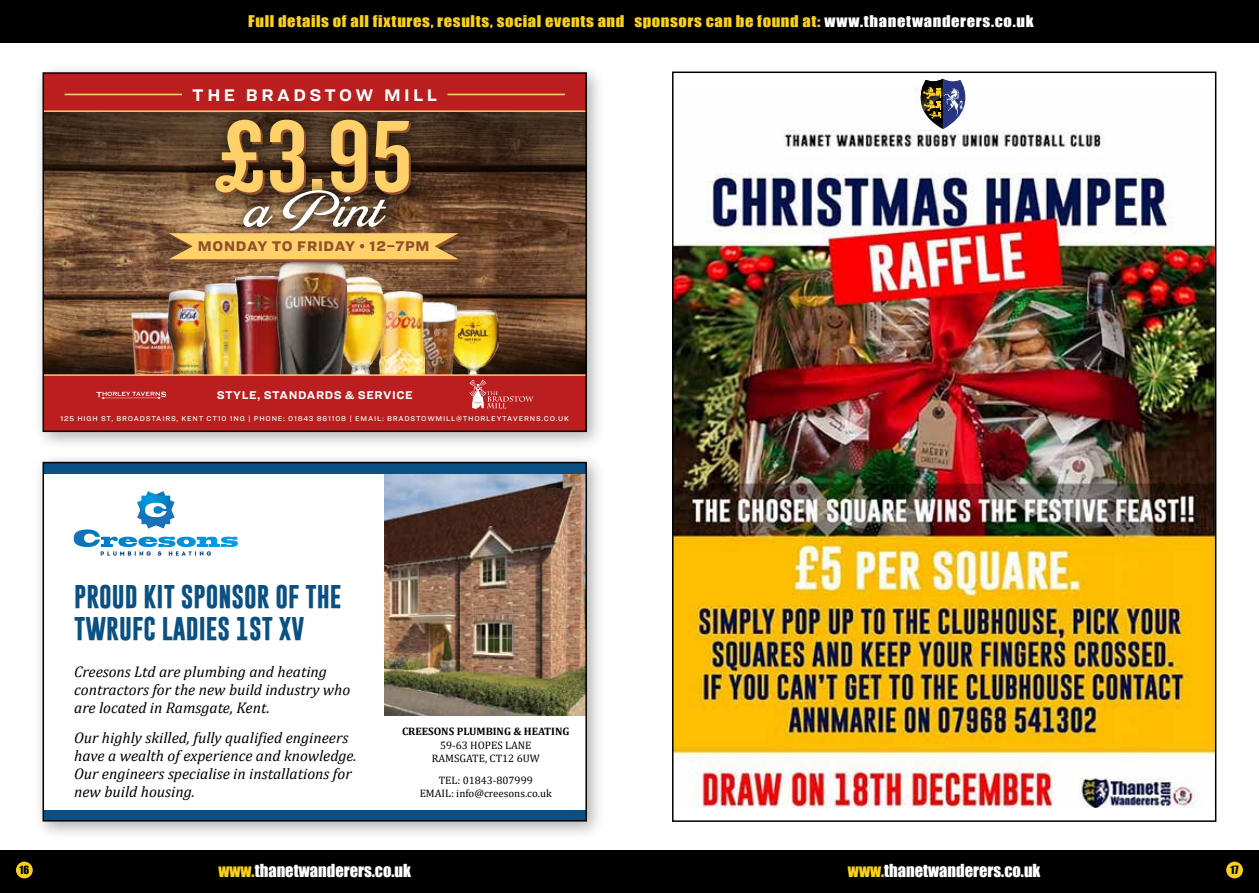
<style>
.page{position:relative;width:1259px;height:893px;background:#fff}
.page>*{position:absolute;margin:0;border:0;box-sizing:border-box;transform-origin:0 0}
.t1{font:105.45px "Knockout HTF48 Featherweight";color:#fed16b;scale:1.13 1}
.t2{font:54px "Brand Pro";color:#fff;scale:1.13 1}
.t3{font:700 23.7px/31.7px "Gobold";color:#0a5083}
.t4{font:700 17.4px "Ringside";letter-spacing:.2em;color:#fff}
.t5{font:16.5px "Impact";color:#fff}
.t6{font:italic 15.45px/18px "Cambria";color:#000}
.t7{font:14.85px "Impact";letter-spacing:.035em;color:#fbd01d;scale:1.11 1}
.t8{font:900 14.55px "Ringside";letter-spacing:.05em;color:#924f2c}
.t9{font:700 11.7px "Ringside";letter-spacing:.05em;color:#fff}
.t10{font:10.8px/13.4px "Cambria";color:#000;text-align:center}
.t11{font:700 10.8px "Cambria";color:#000}
.t12{font:10.5px "Impact";color:#000}
.t13{font:500 7.2px "Ringside";letter-spacing:.11em;color:#fff}
.s1{color:#fff}
.s2{color:#fbd01d}
</style>
<div class="page">
<div style="left:33px;top:62px;width:573px;height:389px;background:#000;opacity:.31"></div>
<img style="left:46px;top:219px;width:538px;height:118px">
<svg style="left:46px;top:112px;width:538px;height:107px;background:#593d29"></svg>
<div style="left:43px;top:73px;width:543px;height:37px;background:#ba1e1e"></div>
<svg style="left:46px;top:337px;width:538px;height:37px;background:#412817"></svg>
<div style="left:199px;top:103px;width:231px;height:110px;background:#000;opacity:.75"></div>
<div style="left:233px;top:180px;width:163px;height:61px;background:#000;opacity:.75"></div>
<img style="left:131px;top:312px;width:36px;height:62px">
<img style="left:167px;top:290px;width:37px;height:84px">
<img style="left:456px;top:311px;width:42px;height:63px">
<img style="left:204px;top:284px;width:31px;height:90px">
<img style="left:424px;top:302px;width:32px;height:72px">
<img style="left:385px;top:291px;width:39px;height:83px">
<img style="left:358px;top:276px;width:27px;height:98px">
<img style="left:235px;top:276px;width:36px;height:98px">
<img style="left:271px;top:268px;width:87px;height:106px">
<div style="left:43px;top:375px;width:543px;height:56px;background:#ba1e1e"></div>
<div style="left:166px;top:230px;width:299px;height:38px;background:#000;opacity:.75"></div>
<svg style="left:169px;top:233px;width:292px;height:29px;background:#e7b960"></svg>
<svg style="left:96px;top:392px;width:70px;height:7px"></svg>
<hr style="left:104px;top:398px;width:54px;height:1px;background:#fff">
<svg style="left:469px;top:380px;width:64px;height:29px"></svg>
<hr style="left:43px;top:110px;width:543px;height:2px;background:#fed16b">
<hr style="left:43px;top:374px;width:543px;height:2px;background:#fed16b">
<hr style="left:447px;top:94px;width:118px;height:1px;background:#fed16b">
<hr style="left:65px;top:94px;width:117px;height:1px;background:#fed16b">
<div style="left:43px;top:72px;width:544px;height:360px;border:2px solid #000"></div>
<div style="left:33px;top:452px;width:573px;height:388px;background:#000;opacity:.31"></div>
<div style="left:43px;top:463px;width:543px;height:358px;background:#fff"></div>
<svg style="left:74px;top:491px;width:164px;height:65px"></svg>
<img style="left:385px;top:473px;width:199px;height:242px">
<div style="left:43px;top:810px;width:543px;height:11px;background:#0a5083"></div>
<div style="left:43px;top:463px;width:543px;height:10px;background:#0a5083"></div>
<div style="left:43px;top:462px;width:544px;height:359px;border:2px solid #000"></div>
<img style="left:675px;top:86px;width:538px;height:721px">
<svg style="left:916px;top:79px;width:51px;height:50px"></svg>
<div style="left:0;top:0;width:1259px;height:43px;background:#000"></div>
<div style="left:0;top:850px;width:1259px;height:43px;background:#000"></div>
<div style="left:16px;top:862px;width:17px;height:16px;background:#fbd01d;border-radius:50%"></div>
<div style="left:1226px;top:862px;width:17px;height:16px;background:#fbd01d;border-radius:50%"></div>
<p class="t7" style="left:248px;top:9px;width:709px">Full details of all fixtures, results, social events and sponsors can be found at: <span class="s1">www.thanetwanderers.co.uk</span></p>
<p class="t4" style="left:192px;top:83px;width:246px">THE BRADSTOW MILL</p>
<h1 class="t1" style="left:216px;top:103px;width:175px">£3.95</h1>
<h2 class="t2" style="left:245px;top:176px;width:124px">a Pint</h2>
<p class="t8" style="left:198px;top:235px;width:233px">MONDAY TO FRIDAY • 12–7PM</p>
<p class="t9" style="left:217px;top:386px;width:197px">STYLE, STANDARDS &amp; SERVICE</p>
<p class="t13" style="left:60px;top:413px;width:510px">125 HIGH ST, BROADSTAIRS, KENT CT10 1NG | PHONE: 01843 861108 | EMAIL: BRADSTOWMILL@THORLEYTAVERNS.CO.UK</p>
<h3 class="t3" style="left:74px;top:581px;width:269px">PROUD KIT SPONSOR OF THE<br>TWRUFC LADIES 1ST XV</h3>
<p class="t6" style="left:74px;top:662px;width:278px">Creesons Ltd are plumbing and heating contractors for the new build industry who are located in Ramsgate, Kent.</p>
<p class="t6" style="left:74px;top:728px;width:284px">Our highly skilled, fully qualified engineers have a wealth of experience and knowledge.<br>Our engineers specialise in installations for new build housing.</p>
<p class="t11" style="left:402px;top:724px;width:169px">CREESONS PLUMBING &amp; HEATING</p>
<p class="t10" style="left:432px;top:738px;width:110px">59-63 HOPES LANE<br>RAMSGATE, CT12 6UW</p>
<p class="t10" style="left:420px;top:773px;width:134px">TEL: 01843-807999<br>EMAIL: info@creesons.co.uk</p>
<p class="t12" style="left:20px;top:862px;width:11px">16</p>
<p class="t5" style="left:218px;top:858px;width:194px"><span class="s2">www.</span>thanetwanderers.co.uk</p>
<p class="t5" style="left:848px;top:858px;width:194px"><span class="s2">www.</span>thanetwanderers.co.uk</p>
<p class="t12" style="left:1230px;top:862px;width:10px">17</p>
</div>
